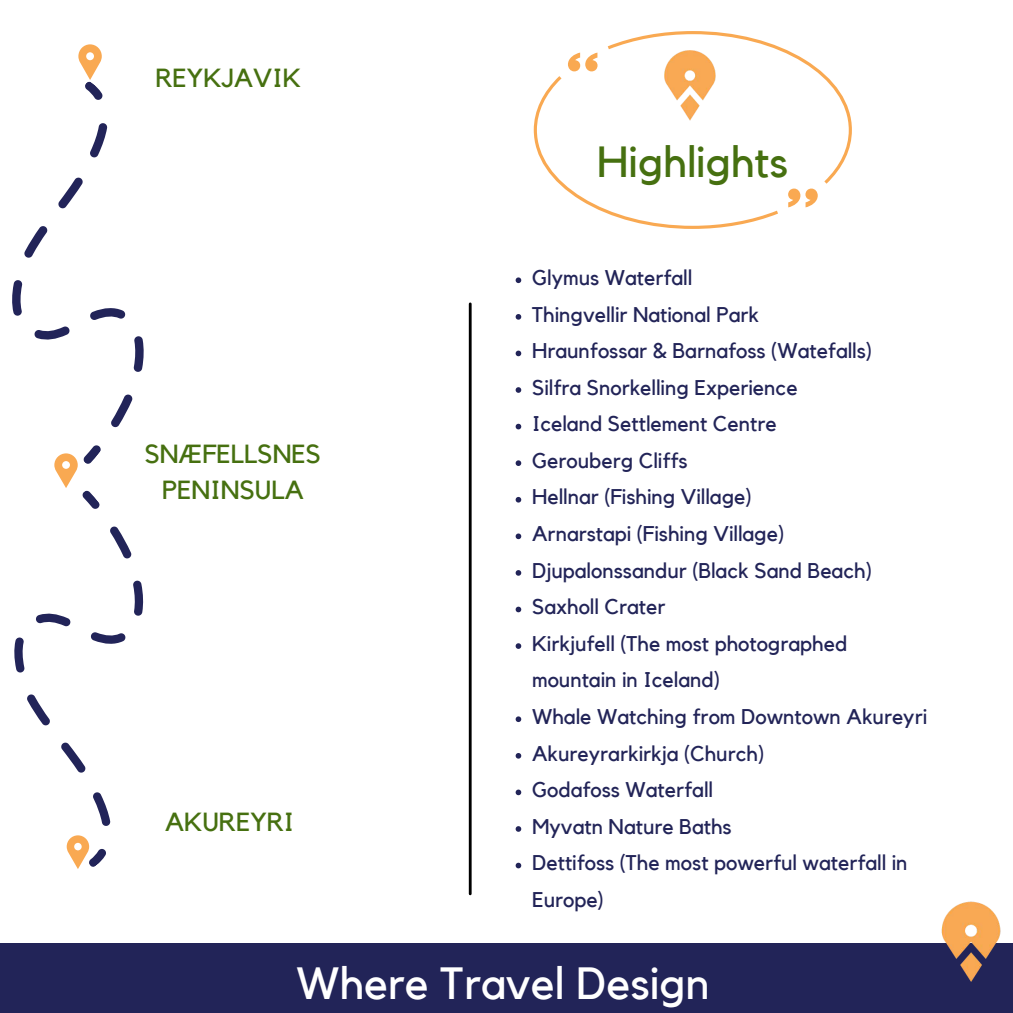
<style>
.page{position:relative;width:1013px;height:1013px;background:#fff}
.page>*{position:absolute;margin:0;border:0;box-sizing:border-box;transform-origin:0 0}
.t1{font:45px "Kollektif";color:#fff}
.t2{font:43.38px "Kollektif";color:#467010}
.t3{font:26.12px/35.6px "Kollektif";color:#467010;text-align:center}
.t4{font:21.25px/36.5px "Kollektif";color:#222458}
</style>
<div class="page">
<svg style="left:12px;top:123px;width:132px;height:305px"></svg>
<svg style="left:78px;top:44px;width:25px;height:56px"></svg>
<svg style="left:14px;top:526px;width:130px;height:300px"></svg>
<svg style="left:54px;top:445px;width:47px;height:64px"></svg>
<svg style="left:67px;top:835px;width:39px;height:34px"></svg>
<div style="left:0;top:943px;width:1012px;height:69px;background:#222458"></div>
<svg style="left:534px;top:31px;width:318px;height:198px"></svg>
<img style="left:658px;top:47px;width:68px;height:82px">
<hr style="left:469px;top:304px;width:2px;height:589px;background:#000">
<svg style="left:515px;top:277px;width:6px;height:6px"></svg>
<svg style="left:515px;top:314px;width:6px;height:6px"></svg>
<svg style="left:515px;top:350px;width:6px;height:6px"></svg>
<svg style="left:515px;top:387px;width:6px;height:6px"></svg>
<svg style="left:515px;top:424px;width:6px;height:5px"></svg>
<svg style="left:515px;top:460px;width:6px;height:6px"></svg>
<svg style="left:515px;top:497px;width:6px;height:5px"></svg>
<svg style="left:515px;top:533px;width:6px;height:6px"></svg>
<svg style="left:515px;top:570px;width:6px;height:5px"></svg>
<svg style="left:515px;top:606px;width:6px;height:6px"></svg>
<svg style="left:515px;top:643px;width:6px;height:6px"></svg>
<svg style="left:515px;top:716px;width:6px;height:6px"></svg>
<svg style="left:515px;top:753px;width:6px;height:5px"></svg>
<svg style="left:515px;top:789px;width:6px;height:6px"></svg>
<svg style="left:515px;top:826px;width:6px;height:5px"></svg>
<svg style="left:515px;top:862px;width:6px;height:6px"></svg>
<img style="left:941px;top:901px;width:60px;height:81px">
<p class="t3" style="left:155px;top:61px;width:147px">REYKJAVIK</p>
<p class="t3" style="left:145px;top:437px;width:178px">SNÆFELLSNES<br>PENINSULA</p>
<p class="t3" style="left:165px;top:805px;width:131px">AKUREYRI</p>
<h2 class="t2" style="left:597px;top:142px;width:192px">Highlights</h2>
<p class="t4" style="left:532px;top:260px;width:396px">Glymus Waterfall<br>Thingvellir National Park<br>Hraunfossar &amp; Barnafoss (Watefalls)<br>Silfra Snorkelling Experience<br>Iceland Settlement Centre<br>Gerouberg Cliffs<br>Hellnar (Fishing Village)<br>Arnarstapi (Fishing Village)<br>Djupalonssandur (Black Sand Beach)<br>Saxholl Crater<br>Kirkjufell (The most photographed mountain in Iceland)<br>Whale Watching from Downtown Akureyri<br>Akureyrarkirkja (Church)<br>Godafoss Waterfall<br>Myvatn Nature Baths<br>Dettifoss (The most powerful waterfall in<br>Europe)</p>
<h1 class="t1" style="left:296px;top:962px;width:415px">Where Travel Design</h1>
</div>
